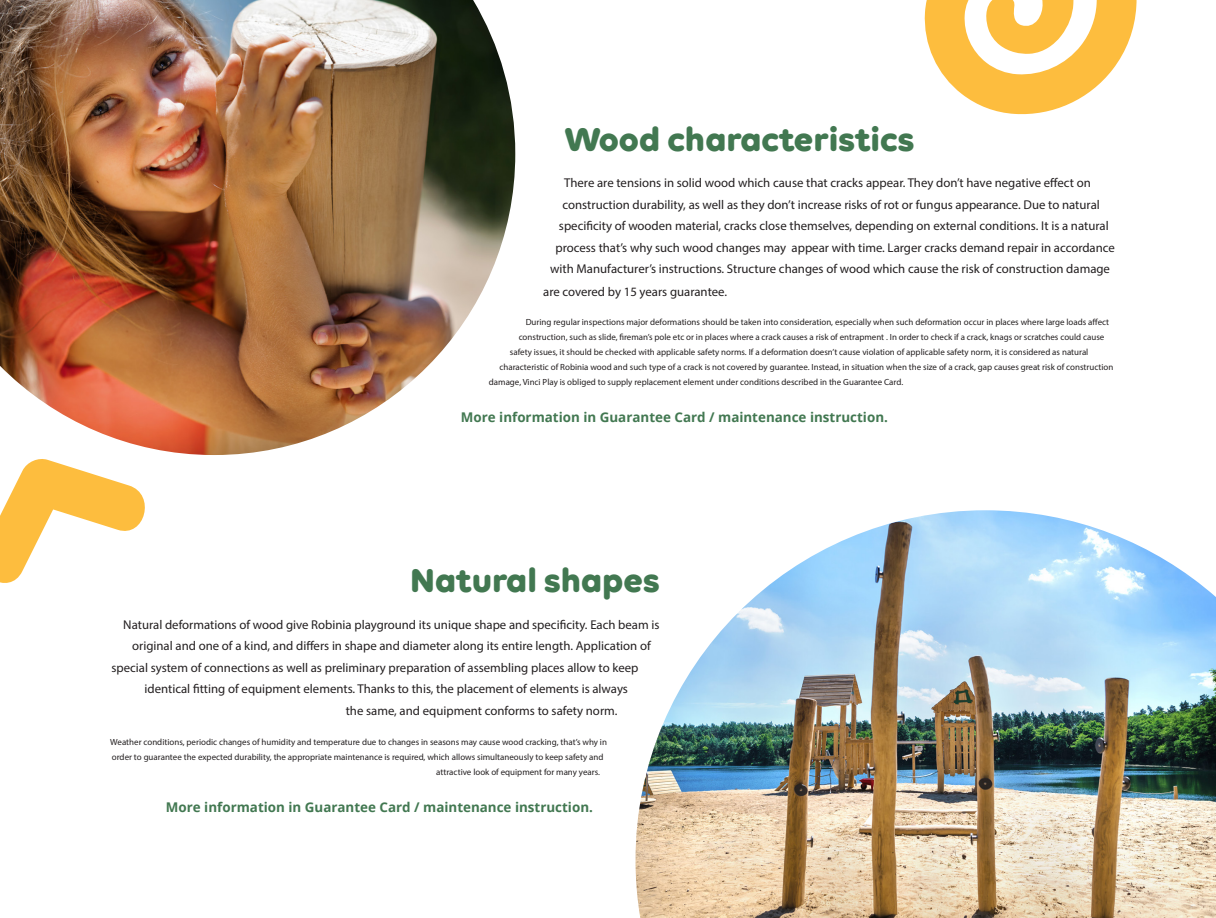
<style>
.page{position:relative;width:1216px;height:918px;background:#fff}
.page>*{position:absolute;margin:0;border:0;box-sizing:border-box;transform-origin:0 0}
.VR_24_22_5_right{font:700 35.7px "Volte Rounded";color:#427851}
.t1{font:700 13.47px "Open Sans";color:#427851}
.OS_Semibold_10_15_ri{font:12.78px "Myriad Pro";color:#231f20}
.OS_Semibold_10_15_ri-2{font:8.92px "Myriad Pro";color:#231f20}
</style>
<div class="page">
<img style="left:0;top:0;width:515px;height:455px">
<img style="left:635px;top:510px;width:580px;height:408px">
<svg style="left:0;top:459px;width:145px;height:124px"></svg>
<svg style="left:924px;top:0;width:213px;height:115px"></svg>
<p class="VR_24_22_5_right" style="left:564px;top:118px;width:351px">Wood characteristics</p>
<p class="OS_Semibold_10_15_ri" style="left:564px;top:175px;width:528px">There are tensions in solid wood which cause that cracks appear. They don’t have negative effect on</p>
<p class="OS_Semibold_10_15_ri" style="left:562px;top:197px;width:539px">construction durability, as well as they don’t increase risks of rot or fungus appearance. Due to natural</p>
<p class="OS_Semibold_10_15_ri" style="left:559px;top:218px;width:551px">specificity of wooden material, cracks close themselves, depending on external conditions. It is a natural</p>
<p class="OS_Semibold_10_15_ri" style="left:555px;top:240px;width:561px">process that’s why such wood changes may appear with time. Larger cracks demand repair in accordance</p>
<p class="OS_Semibold_10_15_ri" style="left:550px;top:261px;width:561px">with Manufacturer’s instructions. Structure changes of wood which cause the risk of construction damage</p>
<p class="OS_Semibold_10_15_ri" style="left:543px;top:283px;width:185px">are covered by 15 years guarantee.</p>
<p class="OS_Semibold_10_15_ri-2" style="left:525px;top:317px;width:585px">During regular inspections major deformations should be taken into consideration, especially when such deformation occur in places where large loads affect</p>
<p class="OS_Semibold_10_15_ri-2" style="left:518px;top:332px;width:587px">construction, such as slide, fireman’s pole etc or in places where a crack causes a risk of entrapment . In order to check if a crack, knags or scratches could cause</p>
<p class="OS_Semibold_10_15_ri-2" style="left:510px;top:347px;width:580px">safety issues, it should be checked with applicable safety norms. If a deformation doesn’t cause violation of applicable safety norm, it is considered as natural</p>
<p class="OS_Semibold_10_15_ri-2" style="left:499px;top:361px;width:615px">characteristic of Robinia wood and such type of a crack is not covered by guarantee. Instead, in situation when the size of a crack, gap causes great risk of construction</p>
<p class="OS_Semibold_10_15_ri-2" style="left:489px;top:376px;width:416px">damage, Vinci Play is obliged to supply replacement element under conditions described in the Guarantee Card.</p>
<p class="t1" style="left:461px;top:408px;width:428px">More information in Guarantee Card / maintenance instruction.</p>
<p class="VR_24_22_5_right" style="left:410px;top:559px;width:251px">Natural shapes</p>
<p class="OS_Semibold_10_15_ri" style="left:123px;top:616px;width:537px">Natural deformations of wood give Robinia playground its unique shape and specificity. Each beam is</p>
<p class="OS_Semibold_10_15_ri" style="left:132px;top:638px;width:520px">original and one of a kind, and differs in shape and diameter along its entire length. Application of</p>
<p class="OS_Semibold_10_15_ri" style="left:111px;top:659px;width:528px">special system of connections as well as preliminary preparation of assembling places allow to keep</p>
<p class="OS_Semibold_10_15_ri" style="left:144px;top:681px;width:485px">identical fitting of equipment elements. Thanks to this, the placement of elements is always</p>
<p class="OS_Semibold_10_15_ri" style="left:346px;top:703px;width:273px">the same, and equipment conforms to safety norm.</p>
<p class="OS_Semibold_10_15_ri-2" style="left:110px;top:736px;width:498px">Weather conditions, periodic changes of humidity and temperature due to changes in seasons may cause wood cracking, that’s why in</p>
<p class="OS_Semibold_10_15_ri-2" style="left:112px;top:751px;width:493px">order to guarantee the expected durability, the appropriate maintenance is required, which allows simultaneously to keep safety and</p>
<p class="OS_Semibold_10_15_ri-2" style="left:436px;top:766px;width:165px">attractive look of equipment for many years.</p>
<p class="t1" style="left:166px;top:798px;width:428px">More information in Guarantee Card / maintenance instruction.</p>
</div>
